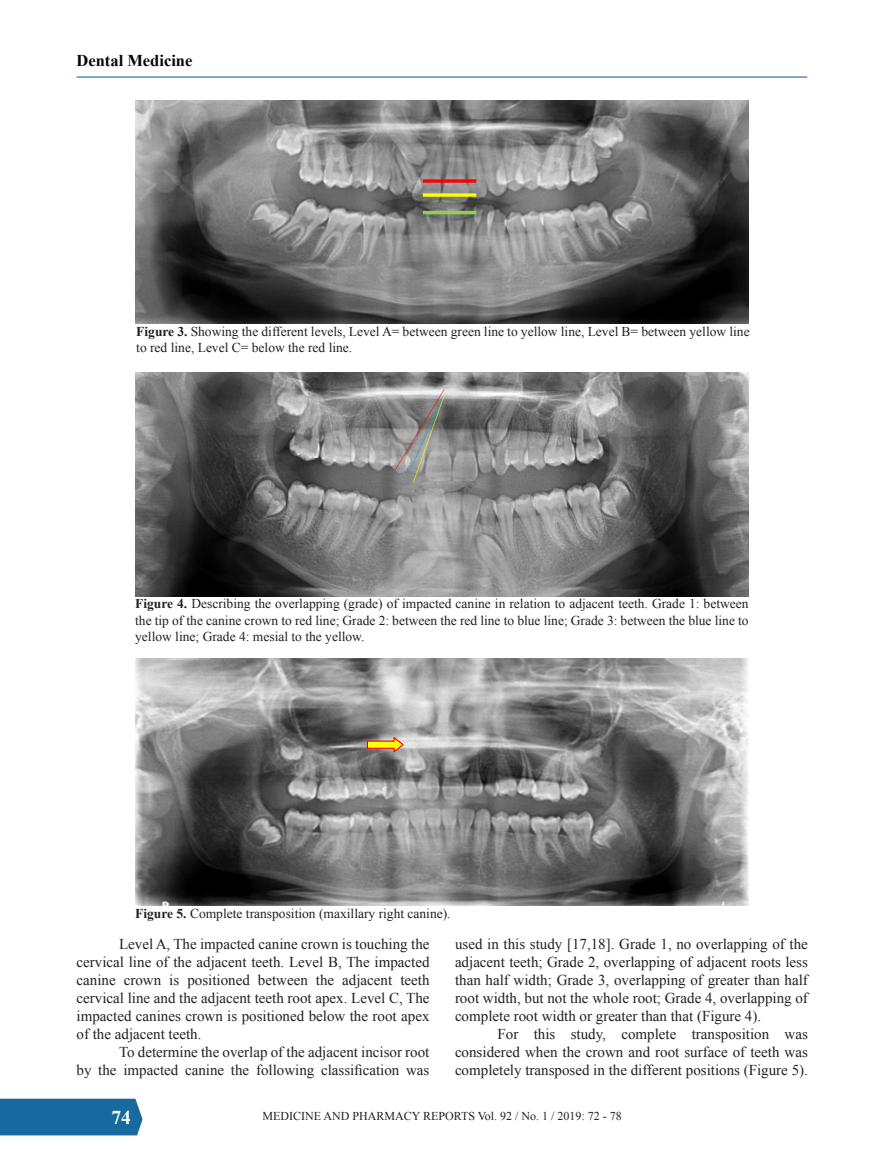
<style>
.page{position:relative;width:893px;height:1149px;background:#fff}
.page>*{position:absolute;margin:0;border:0;box-sizing:border-box;transform-origin:0 0}
.t1{font:700 19.5px "Times New Roman";color:#fff}
.t2{font:700 16.5px "Times New Roman";color:#050606}
.INTERIOR{font:15px/18px "Times New Roman";color:#231f20;text-align:justify}
.REFERINTE{font:13.5px/16.2px "Times New Roman";color:#231f20}
.t3{font:12px "Times New Roman";color:#231f20}
.s1{font-weight:700}
</style>
<div class="page">
<div style="left:0;top:1098px;width:143px;height:36px;background:#18699e"></div>
<img style="left:135px;top:100px;width:614px;height:223px">
<svg style="left:423px;top:179px;width:53px;height:4px"></svg>
<svg style="left:423px;top:193px;width:53px;height:4px"></svg>
<hr style="left:423px;top:211px;width:53px;height:3px;background:#92d050">
<img style="left:135px;top:372px;width:614px;height:224px">
<img style="left:135px;top:658px;width:614px;height:247px">
<svg style="left:367px;top:735px;width:38px;height:18px"></svg>
<hr style="left:77px;top:77px;width:730px;height:1px;background:#01569b">
<p class="t2" style="left:77px;top:49px;width:117px">Dental Medicine</p>
<p class="REFERINTE" style="left:136px;top:323px;width:615px"><span class="s1">Figure 3.</span> Showing the different levels, Level A= between green line to yellow line, Level B= between yellow line to red line, Level C= below the red line.</p>
<p class="REFERINTE" style="left:135px;top:595px;width:615px;text-align:justify"><span class="s1">Figure 4.</span> Describing the overlapping (grade) of impacted canine in relation to adjacent teeth. Grade 1: between the tip of the canine crown to red line; Grade 2: between the red line to blue line; Grade 3: between the blue line to yellow line; Grade 4: mesial to the yellow.</p>
<p class="REFERINTE" style="left:135px;top:905px;width:317px"><span class="s1">Figure 5.</span> Complete transposition (maxillary right canine).</p>
<p class="INTERIOR" style="left:77px;top:934px;width:354px;text-indent:43px">Level A, The impacted canine crown is touching the cervical line of the adjacent teeth. Level B, The impacted canine crown is positioned between the adjacent teeth cervical line and the adjacent teeth root apex. Level C, The impacted canines crown is positioned below the root apex of the adjacent teeth.</p>
<p class="INTERIOR" style="left:77px;top:1042px;width:354px;text-align:right">To determine the overlap of the adjacent incisor root<br>by the impacted canine the following classification was</p>
<p class="INTERIOR" style="left:455px;top:934px;width:354px">used in this study [17,18]. Grade 1, no overlapping of the adjacent teeth; Grade 2, overlapping of adjacent roots less than half width; Grade 3, overlapping of greater than half root width, but not the whole root; Grade 4, overlapping of complete root width or greater than that (Figure 4).</p>
<p class="INTERIOR" style="left:455px;top:1024px;width:354px;text-indent:43px">For this study, complete transposition was considered when the crown and root surface of teeth was completely transposed in the different positions (Figure 5).</p>
<h1 class="t1" style="left:111px;top:1103px;width:21px">74</h1>
<p class="t3" style="left:262px;top:1107px;width:361px">MEDICINE AND PHARMACY REPORTS Vol. 92 / No. 1 / 2019: 72 - 78</p>
</div>
